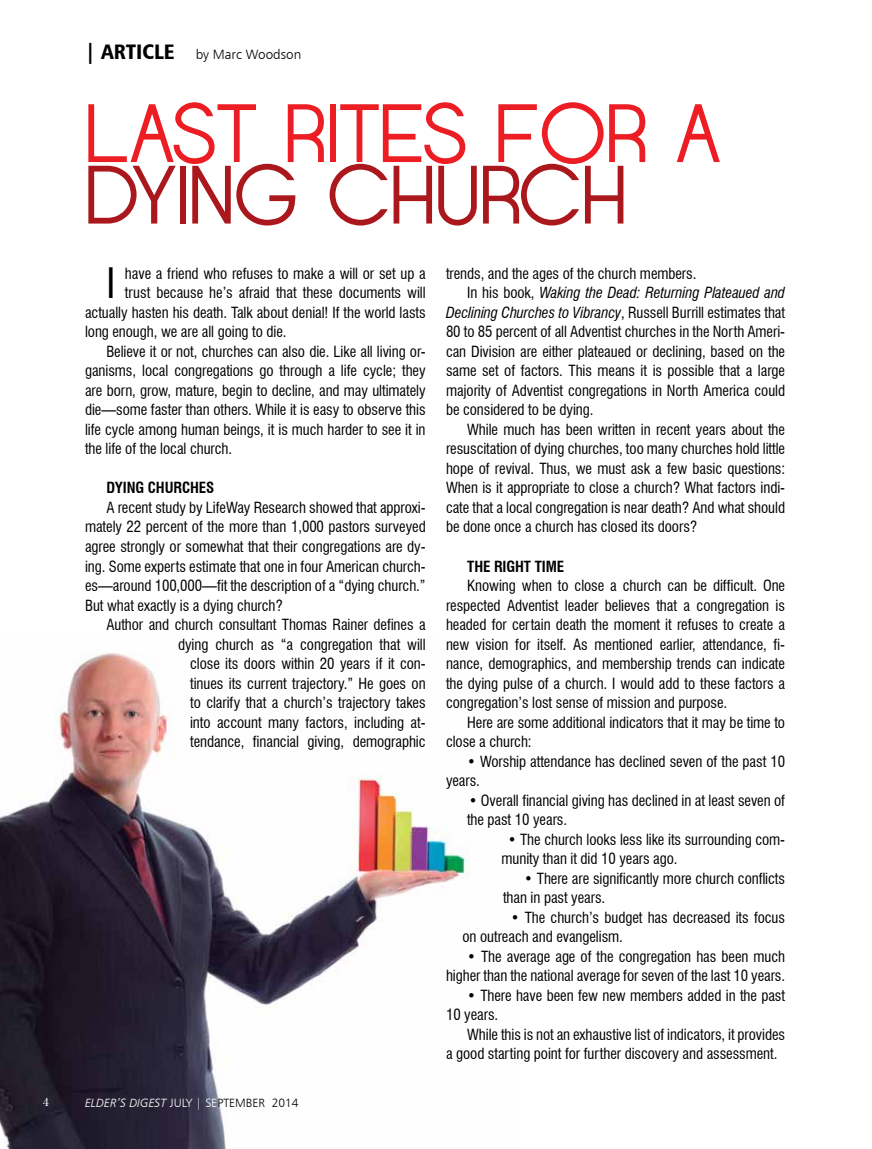
<style>
.page{position:relative;width:872px;height:1149px;background:#fff}
.page>*{position:absolute;margin:0;border:0;box-sizing:border-box;transform-origin:0 0}
.t1{font:82.5px "Opificio";color:#ed1d24}
.t2{font:82.5px "Opificio";color:#aa171c}
.t3{font:condensed 40.95px "Swiss 721 BT";color:#000}
.t4{font:condensed 15px/19.5px "Swiss 721 BT";letter-spacing:-.005em;color:#000}
.t5{font:italic condensed 15px "Swiss 721 BT";letter-spacing:-.005em;color:#000}
.t6{font:700 condensed 15px "Swiss 721 BT";letter-spacing:-.005em;color:#000}
.t7{font:13.5px "Humanist 777 BT Light B";color:#000}
.t8{font:12px "Humanist 777 BT Light Italic B";color:#fff}
.t9{font:12px "Century";color:#fff}
.s1{font-family:"Humanist 777 BT Black Condensed B";font-size:21px}
.s2{font-family:"Humanist 777 BT Light B"}
.s3{font-family:"Humanist 777 BT Light B";color:#000}
.s4{font-style:normal}
.s5{font-style:italic}
</style>
<div class="page">
<img style="left:0;top:653px;width:469px;height:495px">
<p class="t7" style="left:85px;top:45px;width:218px"><span class="s1">| ARTICLE</span> by Marc Woodson</p>
<h1 class="t1" style="left:85px;top:88px;width:637px">LAST RITES FOR A</h1>
<h1 class="t2" style="left:85px;top:149px;width:543px">DYING CHURCH</h1>
<h2 class="t3" style="left:106px;top:259px;width:10px">I</h2>
<p class="t4" style="left:125px;top:263px;width:302px">have a friend who refuses to make a will or set up a</p>
<p class="t4" style="left:125px;top:283px;width:302px">trust because he’s afraid that these documents will</p>
<p class="t4" style="left:85px;top:302px;width:342px">actually hasten his death. Talk about denial! If the world lasts</p>
<p class="t4" style="left:85px;top:322px;width:203px">long enough, we are all going to die.</p>
<p class="t4" style="left:106px;top:341px;width:321px">Believe it or not, churches can also die. Like all living or-</p>
<p class="t4" style="left:85px;top:361px;width:342px">ganisms, local congregations go through a life cycle; they</p>
<p class="t4" style="left:85px;top:380px;width:342px">are born, grow, mature, begin to decline, and may ultimately</p>
<p class="t4" style="left:85px;top:400px;width:342px">die—some faster than others. While it is easy to observe this</p>
<p class="t4" style="left:85px;top:419px;width:342px">life cycle among human beings, it is much harder to see it in</p>
<p class="t4" style="left:85px;top:439px;width:149px">the life of the local church.</p>
<p class="t6" style="left:106px;top:479px;width:109px">DYING CHURCHES</p>
<p class="t4" style="left:85px;top:497px;width:342px;text-align:justify;text-indent:21px">A recent study by LifeWay Research showed that approxi&shy;mately 22 percent of the more than 1,000 pastors surveyed agree strongly or somewhat that their congregations are dy&shy;ing. Some experts estimate that one in four American church&shy;es—around 100,000—fit the description of a “dying church.” But what exactly is a dying church?</p>
<p class="t4" style="left:106px;top:614px;width:321px;text-align:right">Author and church consultant Thomas Rainer defines a dying church as “a congregation that will<br>close its doors within 20 years if it con-<br>tinues its current trajectory.” He goes on<br>to clarify that a church’s trajectory takes<br>into account many factors, including at-<br>tendance, financial giving, demographic</p>
<p class="t9" style="left:43px;top:1091px;width:8px">4</p>
<p class="t8" style="left:85px;top:1094px;width:215px">ELDER’S DIGEST <span class="s2">JULY | SE</span><span class="s3">PTEMBER 2014</span></p>
<p class="t4" style="left:446px;top:263px;width:252px">trends, and the ages of the church members.</p>
<p class="t5" style="left:467px;top:284px;width:319px"><span class="s4">In his book,</span> Waking the Dead: Returning Plateaued and</p>
<p class="t4" style="left:446px;top:302px;width:341px"><span class="s5">Declining Churches to Vibrancy</span>, Russell Burrill estimates that</p>
<p class="t4" style="left:446px;top:322px;width:340px">80 to 85 percent of all Adventist churches in the North Ameri-</p>
<p class="t4" style="left:446px;top:341px;width:340px">can Division are either plateaued or declining, based on the</p>
<p class="t4" style="left:446px;top:361px;width:340px">same set of factors. This means it is possible that a large</p>
<p class="t4" style="left:446px;top:380px;width:341px">majority of Adventist congregations in North America could</p>
<p class="t4" style="left:446px;top:400px;width:149px">be considered to be dying.</p>
<p class="t4" style="left:467px;top:419px;width:319px">While much has been written in recent years about the</p>
<p class="t4" style="left:446px;top:439px;width:340px">resuscitation of dying churches, too many churches hold little</p>
<p class="t4" style="left:446px;top:458px;width:341px">hope of revival. Thus, we must ask a few basic questions:</p>
<p class="t4" style="left:446px;top:478px;width:340px">When is it appropriate to close a church? What factors indi-</p>
<p class="t4" style="left:446px;top:497px;width:341px">cate that a local congregation is near death? And what should</p>
<p class="t4" style="left:446px;top:517px;width:253px">be done once a church has closed its doors?</p>
<p class="t6" style="left:467px;top:557px;width:98px">THE RIGHT TIME</p>
<p class="t4" style="left:446px;top:575px;width:341px;text-align:justify;text-indent:21px">Knowing when to close a church can be difficult. One respected Adventist leader believes that a congregation is headed for certain death the moment it refuses to create a new vision for itself. As mentioned earlier, attendance, fi&shy;nance, demographics, and membership trends can indicate the dying pulse of a church. I would add to these factors a congregation’s lost sense of mission and purpose.</p>
<p class="t4" style="left:446px;top:712px;width:341px;text-indent:21px">Here are some additional indicators that it may be time to close a church:</p>
<p class="t4" style="left:446px;top:751px;width:341px;text-indent:21px">• Worship attendance has declined seven of the past 10 years.</p>
<p class="t4" style="left:467px;top:790px;width:320px">• Overall financial giving has declined in at least seven of the past 10 years.</p>
<p class="t4" style="left:501px;top:829px;width:285px;text-indent:6px">• The church looks less like its surrounding com&shy;munity than it did 10 years ago.</p>
<p class="t4" style="left:503px;top:868px;width:283px;text-indent:21px">• There are significantly more church conflicts than in past years.</p>
<p class="t4" style="left:462px;top:907px;width:324px;text-indent:48px">• The church’s budget has decreased its focus on outreach and evangelism.</p>
<p class="t4" style="left:446px;top:946px;width:341px;text-align:right">• The average age of the congregation has been much higher than the national average for seven of the last 10 years.</p>
<p class="t4" style="left:446px;top:985px;width:341px;text-indent:21px">• There have been few new members added in the past<br>10 years.</p>
<p class="t4" style="left:446px;top:1024px;width:341px;text-indent:21px">While this is not an exhaustive list of indicators, it provides a good starting point for further discovery and assessment.</p>
</div>
